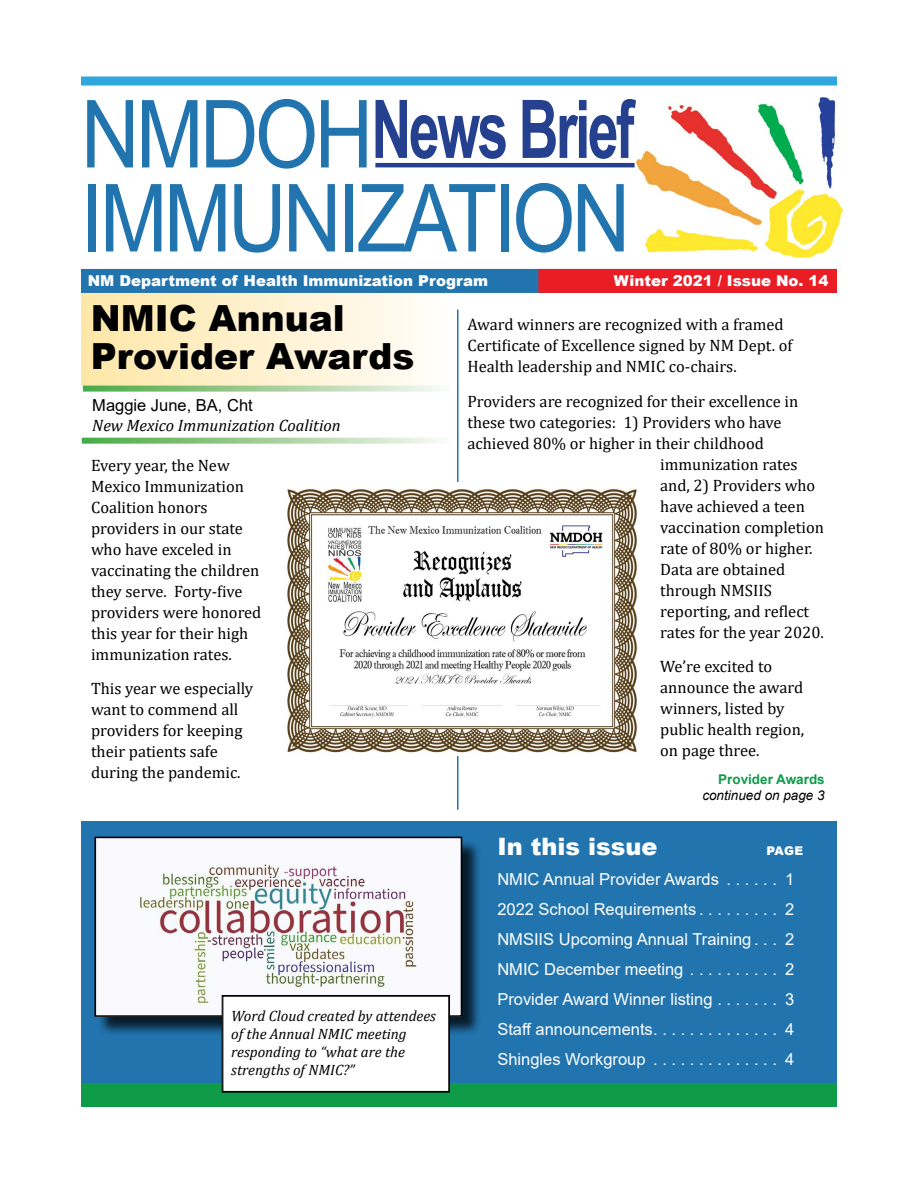
<style>
.page{position:relative;width:918px;height:1188px;background:#fff}
.page>*{position:absolute;margin:0;border:0;box-sizing:border-box;transform-origin:0 0}
.t1{font:94.05px/84px "Arial";letter-spacing:-.045em;color:#2174ae;scale:.86 1}
.t2{font:700 81px "Arial Narrow";letter-spacing:-.04em;color:#25408f;scale:.83 1}
.t3{font:900 36px/37.5px "Arial";color:#000}
.t4{font:900 24px "Arial";color:#fff}
.t5{font:16.5px/21px "Cambria";color:#000}
.t6{font:16.5px/30px "Arial";color:#fff;text-align:justify}
.t7{font:italic 16.5px "Cambria";color:#000}
.t8{font:16.5px "Arial";color:#000}
.t9{font:italic 15px/18px "Cambria";color:#000}
.t10{font:900 15px "Arial";color:#fff}
.t11{font:italic 13.5px "Arial";color:#000}
.t12{font:700 13.5px "Arial";color:#0e9c49}
.t13{font:900 12px "Arial";color:#fff}
</style>
<div class="page">
<div style="left:81px;top:821px;width:756px;height:271px;background:#2174ae"></div>
<div style="left:81px;top:76px;width:756px;height:10px;background:#2fa6de"></div>
<img style="left:636px;top:97px;width:206px;height:161px">
<hr style="left:375px;top:163px;width:260px;height:4px;background:#25408f">
<hr style="left:457px;top:310px;width:1px;height:500px;background:#2174ae">
<div style="left:82px;top:293px;width:367px;height:93px;background:linear-gradient(to right,#fde7a7,#fffdfa)"></div>
<svg style="left:83px;top:386px;width:358px;height:6px;background:#a6d29f"></svg>
<svg style="left:82px;top:438px;width:359px;height:6px;background:#a5d19e"></svg>
<div style="left:81px;top:1083px;width:756px;height:24px;background:#0e9c49"></div>
<div style="left:81px;top:269px;width:756px;height:24px;background:#2174ae"></div>
<div style="left:538px;top:269px;width:299px;height:24px;background:#ea1d25"></div>
<img style="left:287px;top:482px;width:351px;height:274px">
<div style="left:97px;top:839px;width:385px;height:198px;background:#000;opacity:.75"></div>
<img style="left:98px;top:840px;width:361px;height:174px">
<div style="left:95px;top:837px;width:367px;height:180px;border:2px solid #000"></div>
<div style="left:222px;top:995px;width:228px;height:98px;background:#fff"></div>
<div style="left:223px;top:996px;width:226px;height:96px;border:1px solid #000"></div>
<h1 class="t1" style="left:81px;top:92px;width:640px">NMDOH<br>IMMUNIZATION</h1>
<h2 class="t2" style="left:371px;top:68px;width:318px">News Brief</h2>
<p class="t10" style="left:88px;top:270px;width:402px">NM Department of Health Immunization Program</p>
<p class="t10" style="left:614px;top:270px;width:216px">Winter 2021 / Issue No. 14</p>
<h3 class="t3" style="left:91px;top:299px;width:325px">NMIC Annual<br>Provider Awards</h3>
<p class="t8" style="left:92px;top:394px;width:162px">Maggie June, BA, Cht</p>
<p class="t7" style="left:92px;top:413px;width:250px">New Mexico Immunization Coalition</p>
<p class="t5" style="left:91px;top:455px;width:172px">Every year, the New<br>Mexico Immunization<br>Coalition honors providers in our state who have exceled in vaccinating the children they serve. Forty-five providers were honored this year for their high immunization rates.</p>
<p class="t5" style="left:91px;top:678px;width:164px">This year we especially want to commend all providers for keeping their patients safe during the pandemic.</p>
<p class="t9" style="left:231px;top:1006px;width:206px">Word Cloud created by attendees of the Annual NMIC meeting responding to “what are the strengths of NMIC?”</p>
<p class="t5" style="left:467px;top:314px;width:327px">Award winners are recognized with a framed<br>Certificate of Excellence signed by NM Dept. of<br>Health leadership and NMIC co-chairs.</p>
<p class="t5" style="left:467px;top:390px;width:332px">Providers are recognized for their excellence in</p>
<p class="t5" style="left:467px;top:411px;width:316px">these two categories: 1) Providers who have</p>
<p class="t5" style="left:467px;top:432px;width:298px">achieved 80% or higher in their childhood</p>
<p class="t5" style="left:660px;top:453px;width:139px">immunization rates</p>
<p class="t5" style="left:660px;top:474px;width:157px">and, 2) Providers who</p>
<p class="t5" style="left:660px;top:495px;width:146px">have achieved a teen</p>
<p class="t5" style="left:660px;top:516px;width:165px">vaccination completion</p>
<p class="t5" style="left:660px;top:537px;width:154px">rate of 80% or higher.</p>
<p class="t5" style="left:660px;top:558px;width:126px">Data are obtained</p>
<p class="t5" style="left:660px;top:579px;width:113px">through NMSIIS</p>
<p class="t5" style="left:660px;top:600px;width:150px">reporting, and reflect</p>
<p class="t5" style="left:660px;top:621px;width:165px">rates for the year 2020.</p>
<p class="t5" style="left:660px;top:656px;width:146px">We’re excited to announce the award winners, listed by public health region, on page three.</p>
<p class="t12" style="left:718px;top:770px;width:108px">Provider Awards</p>
<p class="t11" style="left:702px;top:786px;width:124px">continued on page 3</p>
<h3 class="t4" style="left:497px;top:829px;width:161px">In this issue</h3>
<p class="t13" style="left:766px;top:842px;width:38px">PAGE</p>
<p class="t6" style="left:497px;top:865px;width:299px">NMIC Annual Provider Awards . . . . . . 1<br>2022 School Requirements . . . . . . . . . 2<br>NMSIIS Upcoming Annual Training . . . 2<br>NMIC December meeting . . . . . . . . . . 2<br>Provider Award Winner listing . . . . . . . 3<br>Staff announcements . . . . . . . . . . . . . . 4<br>Shingles Workgroup . . . . . . . . . . . . . . 4</p>
</div>
